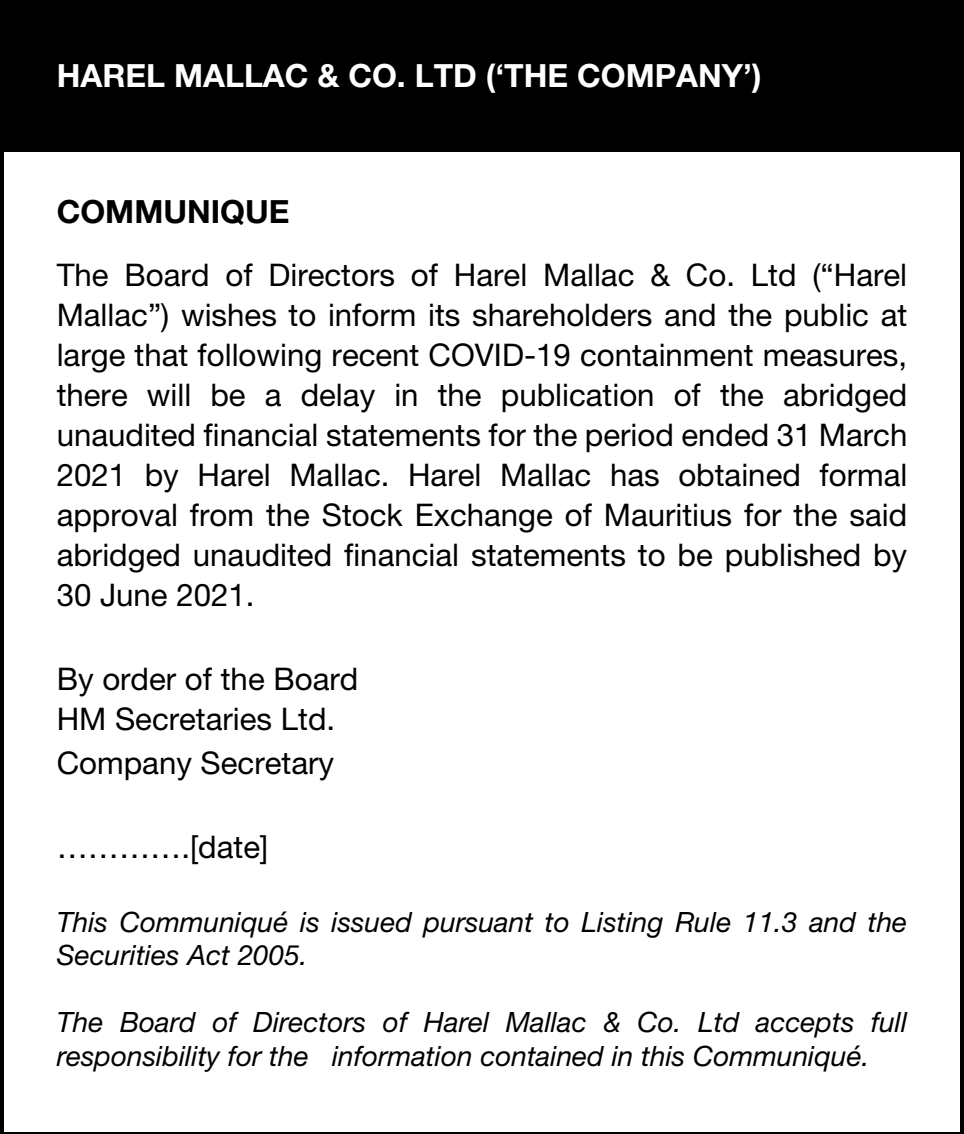
<style>
.page{position:relative;width:964px;height:1134px;background:#fff}
.page>*{position:absolute;margin:0;border:0;box-sizing:border-box;transform-origin:0 0}
.t1{font:700 32px "Helvetica Neue LT Pro";color:#fff}
.t2{font:700 32px "Helvetica Neue LT Pro";color:#000}
.t3{font:31.2px/40px "Helvetica Neue LT Pro";color:#000;text-align:justify}
.t4{font:italic 28px/33.6px "Helvetica Neue LT Pro";color:#000}
</style>
<div class="page">
<div style="left:0;top:0;width:964px;height:152px;background:#000"></div>
<p class="t1" style="left:57px;top:56px;width:706px">HAREL MALLAC &amp; CO. LTD (‘THE COMPANY’)</p>
<p class="t2" style="left:57px;top:192px;width:234px">COMMUNIQUE</p>
<p class="t3" style="left:57px;top:254px;width:852px">The Board of Directors of Harel Mallac &amp; Co. Ltd (“Harel Mallac”) wishes to inform its shareholders and the public at large that following recent COVID-19 containment measures, there will be a delay in the publication of the abridged unaudited financial statements for the period ended 31 March 2021 by Harel Mallac. Harel Mallac has obtained formal approval from the Stock Exchange of Mauritius for the said abridged unaudited financial statements to be published by 30 June 2021.</p>
<p class="t3" style="left:57px;top:658px;width:303px">By order of the Board<br>HM Secretaries Ltd.</p>
<p class="t3" style="left:57px;top:742px;width:279px">Company Secretary</p>
<p class="t3" style="left:57px;top:826px;width:213px">………….[date]</p>
<p class="t4" style="left:57px;top:904px;width:852px">This Communiqué is issued pursuant to Listing Rule 11.3 and the<br>Securities Act 2005.</p>
<p class="t4" style="left:57px;top:1005px;width:852px">The Board of Directors of Harel Mallac &amp; Co. Ltd accepts full responsibility for the information contained in this Communiqué.</p>
</div>
